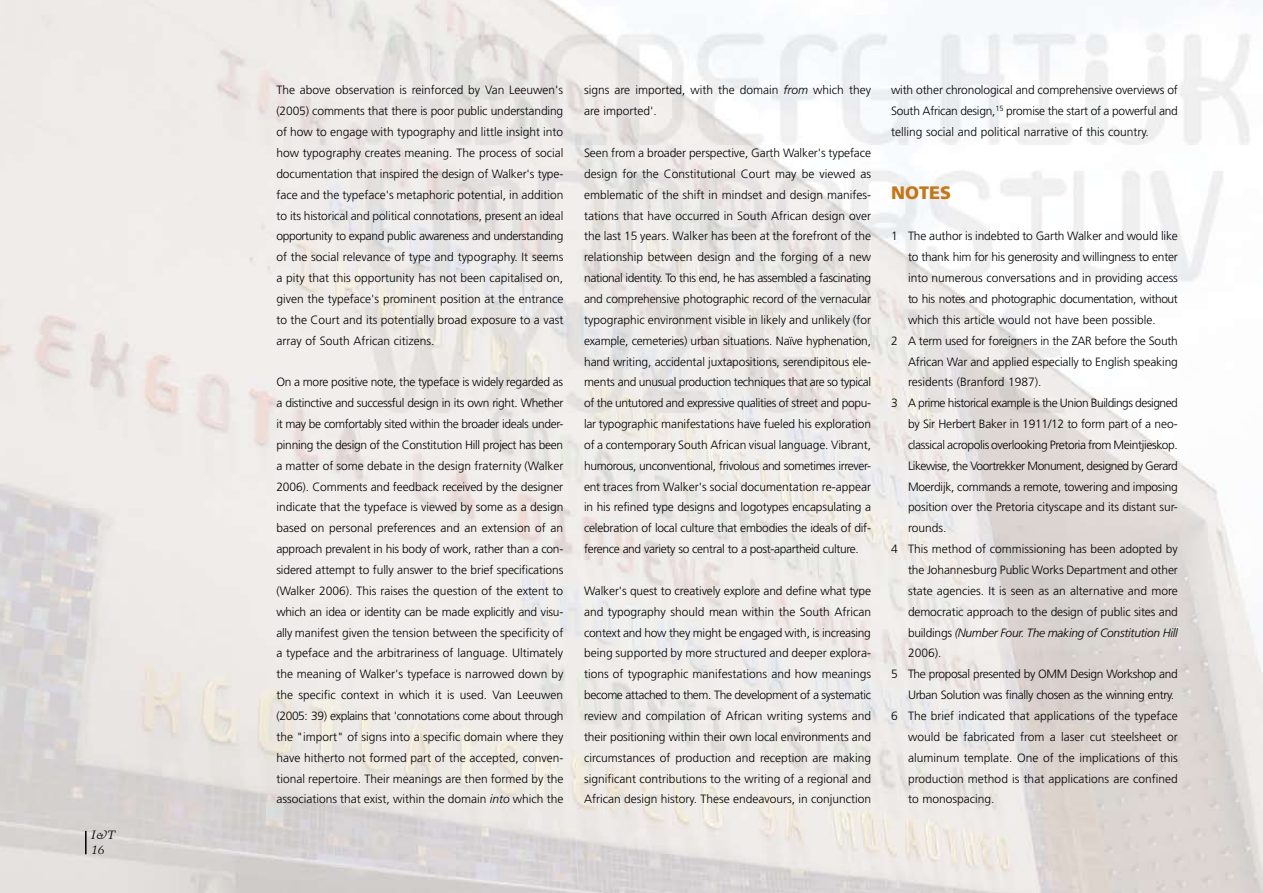
<style>
.page{position:relative;width:1263px;height:893px;background:#fff}
.page>*{position:absolute;margin:0;border:0;box-sizing:border-box;transform-origin:0 0}
.t1{font:900 18px "Frutiger";color:#c57616}
.t2{font:300 12px/20.9px "Frutiger";letter-spacing:-.01em;color:#000;text-align:justify}
.t3{font:300 12px "Frutiger";letter-spacing:-.03em;color:#000}
.t4{font:300 12px "Frutiger";letter-spacing:-.04em;color:#000}
.t5{font:italic 300 12px "Frutiger";letter-spacing:-.02em;color:#000}
.t6{font:italic 12px/15px "Trump Mediaeval";color:#000}
.s1{font-style:italic}
.s2{font-style:normal}
</style>
<div class="page">
<img style="left:0;top:0;width:1263px;height:893px">
<hr style="left:85px;top:831px;width:2px;height:23px;background:#000">
<p class="t6" style="left:91px;top:827px;width:26px">I&amp;T<br>16</p>
<p class="t2" style="left:276px;top:80px;width:288px">The above observation is reinforced by Van Leeuwen's (2005) comments that there is poor public understanding of how to engage with typography and little insight into how typography creates meaning. The process of social documentation that inspired the design of Walker's type&shy;face and the typeface's metaphoric potential, in addition to its historical and political connotations, present an ideal opportunity to expand public awareness and understanding of the social relevance of type and typography. It seems a pity that this opportunity has not been capitalised on, given the typeface's prominent position at the entrance to the Court and its potentially broad exposure to a vast array of South African citizens.</p>
<p class="t2" style="left:276px;top:372px;width:288px">On a more positive note, the typeface is widely regarded as a distinctive and successful design in its own right. Whether it may be comfortably sited within the broader ideals under&shy;pinning the design of the Constitution Hill project has been a matter of some debate in the design fraternity (Walker 2006). Comments and feedback received by the designer indicate that the typeface is viewed by some as a design based on personal preferences and an extension of an approach prevalent in his body of work, rather than a con&shy;sidered attempt to fully answer to the brief specifications (Walker 2006). This raises the question of the extent to which an idea or identity can be made explicitly and visu&shy;ally manifest given the tension between the specificity of a typeface and the arbitrariness of language. Ultimately the meaning of Walker's typeface is narrowed down by the specific context in which it is used. Van Leeuwen (2005: 39) explains that 'connotations come about through the "import" of signs into a specific domain where they have hitherto not formed part of the accepted, conven&shy;tional repertoire. Their meanings are then formed by the associations that exist, within the domain <span class="s1">into</span> which the</p>
<p class="t2" style="left:584px;top:80px;width:288px">signs are imported, with the domain <span class="s1">from</span> which they are imported'.</p>
<p class="t2" style="left:584px;top:142px;width:288px">Seen from a broader perspective, Garth Walker's typeface design for the Constitutional Court may be viewed as emblematic of the shift in mindset and design manifes&shy;tations that have occurred in South African design over the last 15 years. Walker has been at the forefront of the relationship between design and the forging of a new national identity. To this end, he has assembled a fascinating and comprehensive photographic record of the vernacular typographic environment visible in likely and unlikely (for example, cemeteries) urban situations. Naïve hyphenation, hand writing, accidental juxtapositions, serendipitous ele&shy;ments and unusual production techniques that are so typical of the untutored and expressive qualities of street and popu&shy;lar typographic manifestations have fueled his exploration of a contemporary South African visual language. Vibrant, humorous, unconventional, frivolous and sometimes irrever&shy;ent traces from Walker's social documentation re-appear in his refined type designs and logotypes encapsulating a celebration of local culture that embodies the ideals of dif&shy;ference and variety so central to a post-apartheid culture.</p>
<p class="t2" style="left:584px;top:580px;width:288px">Walker's quest to creatively explore and define what type and typography should mean within the South African context and how they might be engaged with, is increasing being supported by more structured and deeper explora&shy;tions of typographic manifestations and how meanings become attached to them. The development of a systematic review and compilation of African writing systems and their positioning within their own local environments and circumstances of production and reception are making significant contributions to the writing of a regional and African design history. These endeavours, in conjunction</p>
<p class="t2" style="left:891px;top:80px;width:288px">with other chronological and comprehensive overviews of South African design,<sup>15</sup> promise the start of a powerful and telling social and political narrative of this country.</p>
<h1 class="t1" style="left:891px;top:182px;width:62px">NOTES</h1>
<p class="t2" style="left:891px;top:226px;width:288px">1 The author is indebted to Garth Walker and would like</p>
<p class="t2" style="left:908px;top:247px;width:271px">to thank him for his generosity and willingness to enter</p>
<p class="t2" style="left:908px;top:268px;width:271px">into numerous conversations and in providing access</p>
<p class="t3" style="left:908px;top:292px;width:271px">to his notes and photographic documentation, without</p>
<p class="t2" style="left:908px;top:309px;width:249px">which this article would not have been possible.</p>
<p class="t2" style="left:891px;top:330px;width:288px">2 A term used for foreigners in the ZAR before the South</p>
<p class="t2" style="left:908px;top:351px;width:271px">African War and applied especially to English speaking</p>
<p class="t2" style="left:908px;top:372px;width:135px">residents (Branford 1987).</p>
<p class="t4" style="left:891px;top:396px;width:288px">3 A prime historical example is the Union Buildings designed</p>
<p class="t2" style="left:908px;top:413px;width:271px">by Sir Herbert Baker in 1911/12 to form part of a neo-</p>
<p class="t3" style="left:908px;top:438px;width:271px">classical acropolis overlooking Pretoria from Meintjieskop.</p>
<p class="t4" style="left:908px;top:459px;width:271px">Likewise, the Voortrekker Monument, designed by Gerard</p>
<p class="t2" style="left:908px;top:476px;width:271px">Moerdijk, commands a remote, towering and imposing</p>
<p class="t2" style="left:908px;top:497px;width:271px">position over the Pretoria cityscape and its distant sur-</p>
<p class="t2" style="left:908px;top:518px;width:40px">rounds.</p>
<p class="t2" style="left:891px;top:539px;width:288px">4 This method of commissioning has been adopted by</p>
<p class="t2" style="left:908px;top:559px;width:271px">the Johannesburg Public Works Department and other</p>
<p class="t2" style="left:908px;top:580px;width:271px">state agencies. It is seen as an alternative and more</p>
<p class="t2" style="left:908px;top:601px;width:271px">democratic approach to the design of public sites and</p>
<p class="t5" style="left:908px;top:626px;width:271px"><span class="s2">buildings</span> (Number Four. The making of Constitution Hill</p>
<p class="t2" style="left:908px;top:643px;width:35px">2006).</p>
<p class="t3" style="left:891px;top:667px;width:288px">5 The proposal presented by OMM Design Workshop and</p>
<p class="t3" style="left:908px;top:688px;width:268px">Urban Solution was finally chosen as the winning entry.</p>
<p class="t2" style="left:891px;top:705px;width:288px">6 The brief indicated that applications of the typeface</p>
<p class="t2" style="left:908px;top:726px;width:271px">would be fabricated from a laser cut steelsheet or</p>
<p class="t2" style="left:908px;top:747px;width:271px">aluminum template. One of the implications of this</p>
<p class="t2" style="left:908px;top:768px;width:271px">production method is that applications are confined</p>
<p class="t2" style="left:908px;top:789px;width:88px">to monospacing.</p>
</div>
